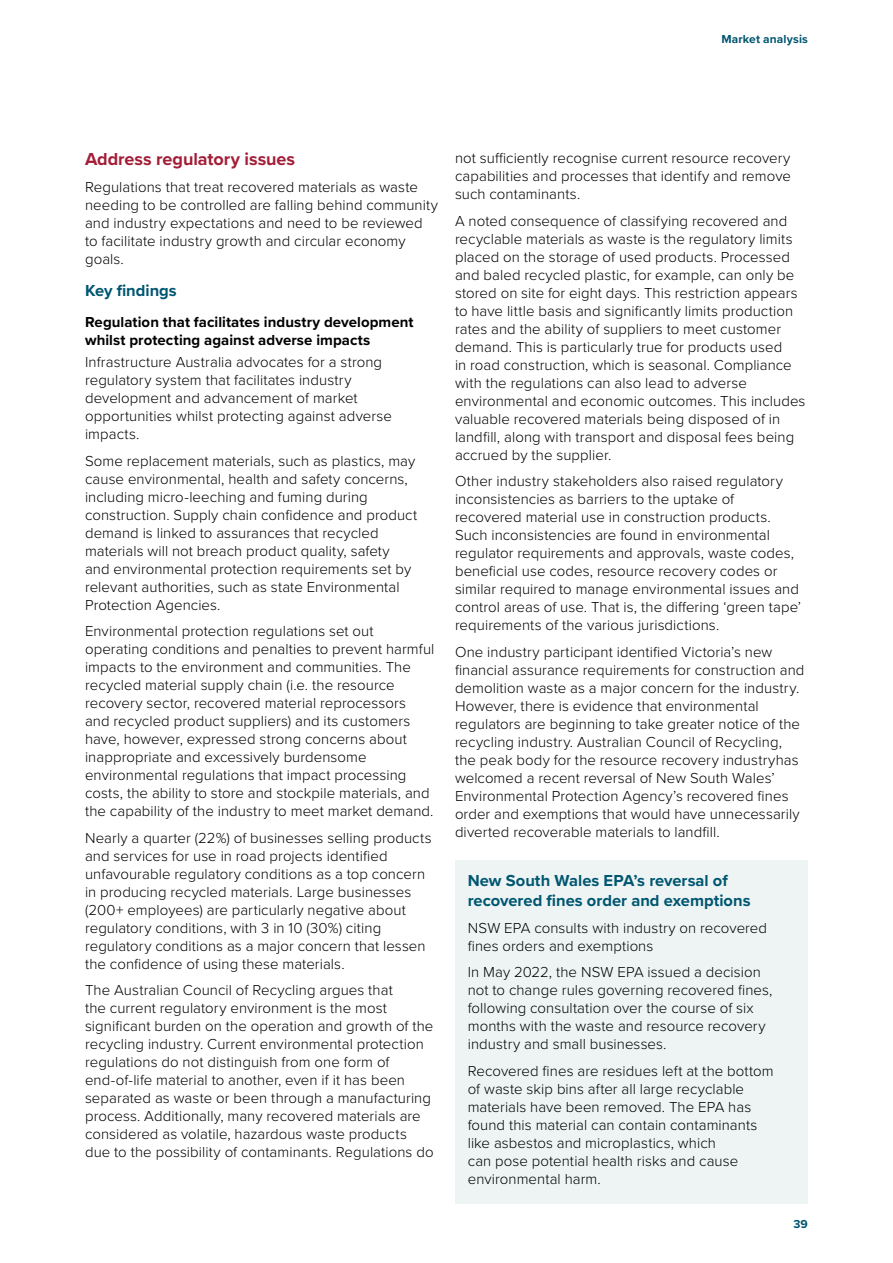
<style>
.page{position:relative;width:893px;height:1263px;background:#fff}
.page>*{position:absolute;margin:0;border:0;box-sizing:border-box;transform-origin:0 0}
.t1{font:700 18px "Proxima Nova";letter-spacing:-.005em;color:#a31d38}
.t2{font:700 16.5px/19.8px "Proxima Nova";color:#005670}
.t3{font:300 15px/18px "Proxima Nova";letter-spacing:.005em;color:#000}
.t4{font:700 15px/18px "Proxima Nova";letter-spacing:.005em;color:#000}
.t5{font:700 12px "Proxima Nova";letter-spacing:.01em;color:#005670}
</style>
<div class="page">
<div style="left:455px;top:860px;width:353px;height:66px;background:#eef4f4"></div>
<div style="left:455px;top:908px;width:353px;height:63px;background:#eef4f4"></div>
<div style="left:455px;top:952px;width:353px;height:117px;background:#eef4f4"></div>
<div style="left:455px;top:1051px;width:353px;height:153px;background:#eef4f4"></div>
<p class="t5" style="left:721px;top:30px;width:88px">Market analysis</p>
<p class="t1" style="left:85px;top:146px;width:212px">Address regulatory issues</p>
<p class="t3" style="left:85px;top:177px;width:354px">Regulations that treat recovered materials as waste needing to be controlled are falling behind community and industry expectations and need to be reviewed to facilitate industry growth and circular economy goals.</p>
<p class="t2" style="left:85px;top:280px;width:93px">Key findings</p>
<p class="t4" style="left:85px;top:313px;width:330px">Regulation that facilitates industry development whilst protecting against adverse impacts</p>
<p class="t3" style="left:85px;top:352px;width:308px">Infrastructure Australia advocates for a strong regulatory system that facilitates industry development and advancement of market opportunities whilst protecting against adverse impacts.</p>
<p class="t3" style="left:85px;top:451px;width:334px">Some replacement materials, such as plastics, may cause environmental, health and safety concerns, including micro-leeching and fuming during construction. Supply chain confidence and product demand is linked to assurances that recycled materials will not breach product quality, safety and environmental protection requirements set by relevant authorities, such as state Environmental Protection Agencies.</p>
<p class="t3" style="left:85px;top:621px;width:351px">Environmental protection regulations set out operating conditions and penalties to prevent harmful impacts to the environment and communities. The recycled material supply chain (i.e. the resource recovery sector, recovered material reprocessors<br>and recycled product suppliers) and its customers have, however, expressed strong concerns about inappropriate and excessively burdensome environmental regulations that impact processing costs, the ability to store and stockpile materials, and the capability of the industry to meet market demand.</p>
<p class="t3" style="left:85px;top:828px;width:348px">Nearly a quarter (22%) of businesses selling products and services for use in road projects identified unfavourable regulatory conditions as a top concern in producing recycled materials. Large businesses (200+ employees) are particularly negative about regulatory conditions, with 3 in 10 (30%) citing regulatory conditions as a major concern that lessen the confidence of using these materials.</p>
<p class="t3" style="left:85px;top:980px;width:350px">The Australian Council of Recycling argues that<br>the current regulatory environment is the most significant burden on the operation and growth of the recycling industry. Current environmental protection regulations do not distinguish from one form of end-of-life material to another, even if it has been separated as waste or been through a manufacturing process. Additionally, many recovered materials are considered as volatile, hazardous waste products due to the possibility of contaminants. Regulations do</p>
<p class="t3" style="left:455px;top:148px;width:338px;text-align:justify">not sufficiently recognise current resource recovery capabilities and processes that identify and remove such contaminants.</p>
<p class="t3" style="left:455px;top:211px;width:352px">A noted consequence of classifying recovered and recyclable materials as waste is the regulatory limits placed on the storage of used products. Processed and baled recycled plastic, for example, can only be stored on site for eight days. This restriction appears to have little basis and significantly limits production rates and the ability of suppliers to meet customer demand. This is particularly true for products used<br>in road construction, which is seasonal. Compliance with the regulations can also lead to adverse environmental and economic outcomes. This includes valuable recovered materials being disposed of in landfill, along with transport and disposal fees being accrued by the supplier.</p>
<p class="t3" style="left:455px;top:471px;width:348px">Other industry stakeholders also raised regulatory inconsistencies as barriers to the uptake of recovered material use in construction products.<br>Such inconsistencies are found in environmental regulator requirements and approvals, waste codes, beneficial use codes, resource recovery codes or similar required to manage environmental issues and control areas of use. That is, the differing ‘green tape’ requirements of the various jurisdictions.</p>
<p class="t3" style="left:455px;top:642px;width:351px">One industry participant identified Victoria’s new financial assurance requirements for construction and demolition waste as a major concern for the industry.<br>However, there is evidence that environmental regulators are beginning to take greater notice of the recycling industry. Australian Council of Recycling, the peak body for the resource recovery industryhas welcomed a recent reversal of New South Wales’ Environmental Protection Agency’s recovered fines order and exemptions that would have unnecessarily diverted recoverable materials to landfill.</p>
<p class="t2" style="left:468px;top:870px;width:284px">New South Wales EPA’s reversal of recovered fines order and exemptions</p>
<p class="t3" style="left:468px;top:918px;width:301px">NSW EPA consults with industry on recovered fines orders and exemptions</p>
<p class="t3" style="left:468px;top:962px;width:306px">In May 2022, the NSW EPA issued a decision not to change rules governing recovered fines, following consultation over the course of six months with the waste and resource recovery industry and small businesses.</p>
<p class="t3" style="left:468px;top:1061px;width:308px">Recovered fines are residues left at the bottom of waste skip bins after all large recyclable materials have been removed. The EPA has found this material can contain contaminants like asbestos and microplastics, which<br>can pose potential health risks and cause environmental harm.</p>
<p class="t5" style="left:793px;top:1215px;width:16px">39</p>
</div>
